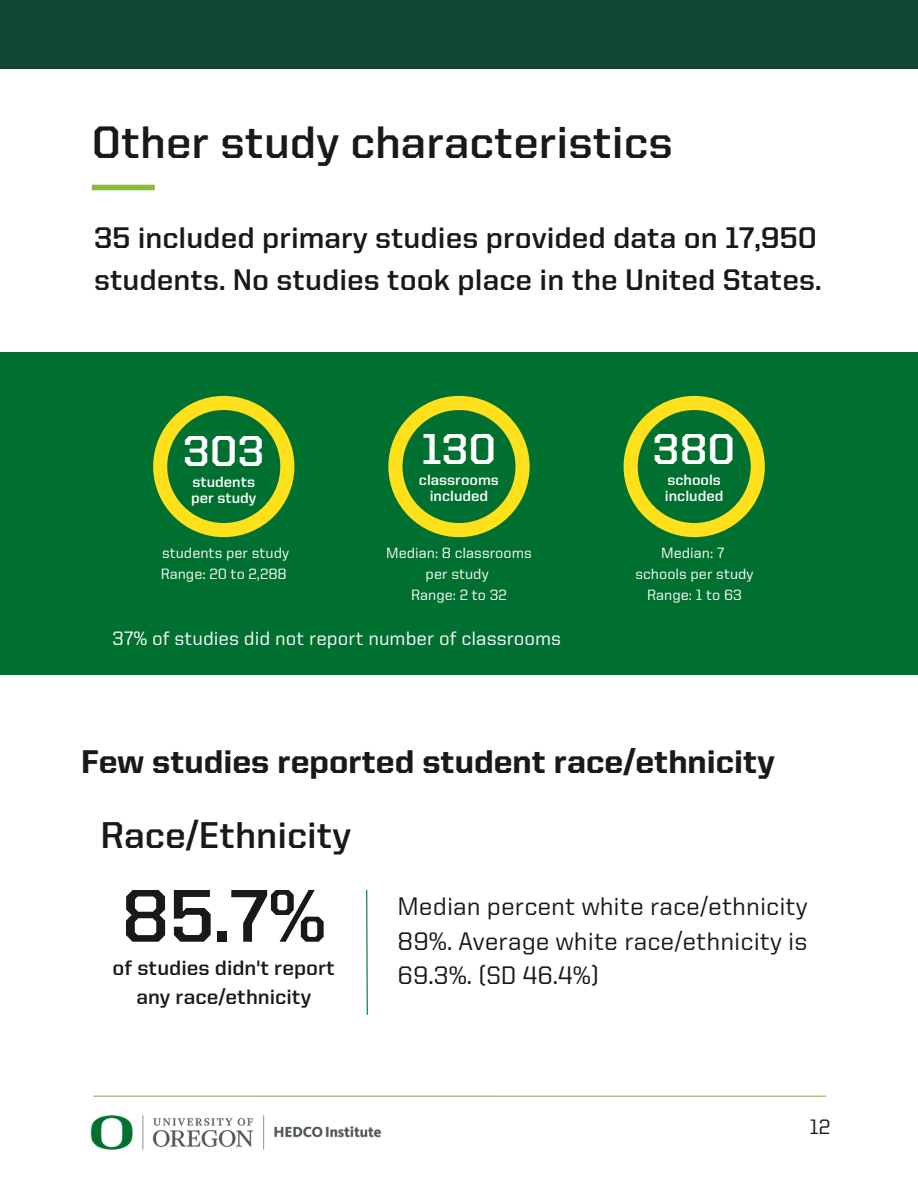
<style>
.page{position:relative;width:918px;height:1188px;background:#fff}
.page>*{position:absolute;margin:0;border:0;box-sizing:border-box;transform-origin:0 0}
.t1{font:700 75px "United Sans Reg";color:#191919}
.t2{font:700 45.75px "United Sans Reg";color:#191919}
.t3{font:700 43.5px "United Sans Reg";color:#fff}
.t4{font:700 37.5px "United Sans Reg";color:#191919}
.t5{font:800 33px "United Sans Reg";color:#191919}
.t6{font:700 30px/41.7px "United Sans Reg";color:#191919}
.t7{font:500 25.5px/34.8px "United Sans Reg";color:#191919;text-align:justify}
.t8{font:700 21px/29.2px "United Sans Reg";color:#191919;text-align:center}
.t9{font:500 21px "United Sans Reg";color:#191919}
.t10{font:500 19.5px "United Sans Reg";color:#fff}
.t11{font:500 15px/20.7px "United Sans Reg";color:#fff}
.t12{font:700 15px/15.9px "United Sans Reg";color:#fff}
</style>
<div class="page">
<div style="left:0;top:0;width:918px;height:69px;background:#104735"></div>
<div style="left:92px;top:185px;width:63px;height:5px;background:#8abb40"></div>
<div style="left:0;top:352px;width:918px;height:323px;background:#007030"></div>
<svg style="left:153px;top:396px;width:141px;height:141px"></svg>
<svg style="left:388px;top:396px;width:142px;height:141px"></svg>
<svg style="left:624px;top:396px;width:141px;height:141px"></svg>
<svg style="left:366px;top:889px;width:2px;height:126px"></svg>
<hr style="left:93px;top:1096px;width:733px;height:1px;background:#8abb40">
<img style="left:90px;top:1115px;width:292px;height:35px">
<h2 class="t2" style="left:92px;top:123px;width:583px">Other study characteristics</h2>
<h3 class="t6" style="left:94px;top:220px;width:729px">35 included primary studies provided data on 17,950 students. No studies took place in the United States.</h3>
<h4 class="t3" style="left:183px;top:433px;width:83px">303</h4>
<p class="t12" style="left:193px;top:475px;width:64px">students</p>
<h2 class="t12" style="left:191px;top:491px;width:67px">per study</h2>
<p class="t11" style="left:161px;top:544px;width:130px">students per study<br>Range: 20 to 2,288</p>
<p class="t3" style="left:421px;top:431px;width:77px">130</p>
<p class="t12" style="left:419px;top:473px;width:82px">classrooms</p>
<p class="t12" style="left:430px;top:489px;width:60px">included</p>
<h2 class="t11" style="left:386px;top:544px;width:147px;text-align:center">Median: 8 classrooms per study</h2>
<p class="t11" style="left:411px;top:585px;width:97px">Range: 2 to 32</p>
<p class="t10" style="left:113px;top:630px;width:450px">37% of studies did not report number of classrooms</p>
<p class="t3" style="left:653px;top:431px;width:84px">380</p>
<p class="t12" style="left:665px;top:473px;width:60px">schools included</p>
<p class="t11" style="left:661px;top:544px;width:64px">Median: 7</p>
<p class="t11" style="left:636px;top:565px;width:120px">schools per study</p>
<h2 class="t11" style="left:647px;top:585px;width:96px">Range: 1 to 63</h2>
<h4 class="t5" style="left:81px;top:748px;width:695px">Few studies reported student race/ethnicity</h4>
<h6 class="t4" style="left:100px;top:819px;width:252px">Race/Ethnicity</h6>
<p class="t1" style="left:122px;top:885px;width:206px">85.7%</p>
<p class="t8" style="left:113px;top:954px;width:224px">of studies didn't report any race/ethnicity</p>
<p class="t7" style="left:398px;top:891px;width:412px">Median percent white race/ethnicity 89%. Average white race/ethnicity is 69.3%. (SD 46.4%)</p>
<h6 class="t9" style="left:809px;top:1118px;width:22px">12</h6>
</div>
